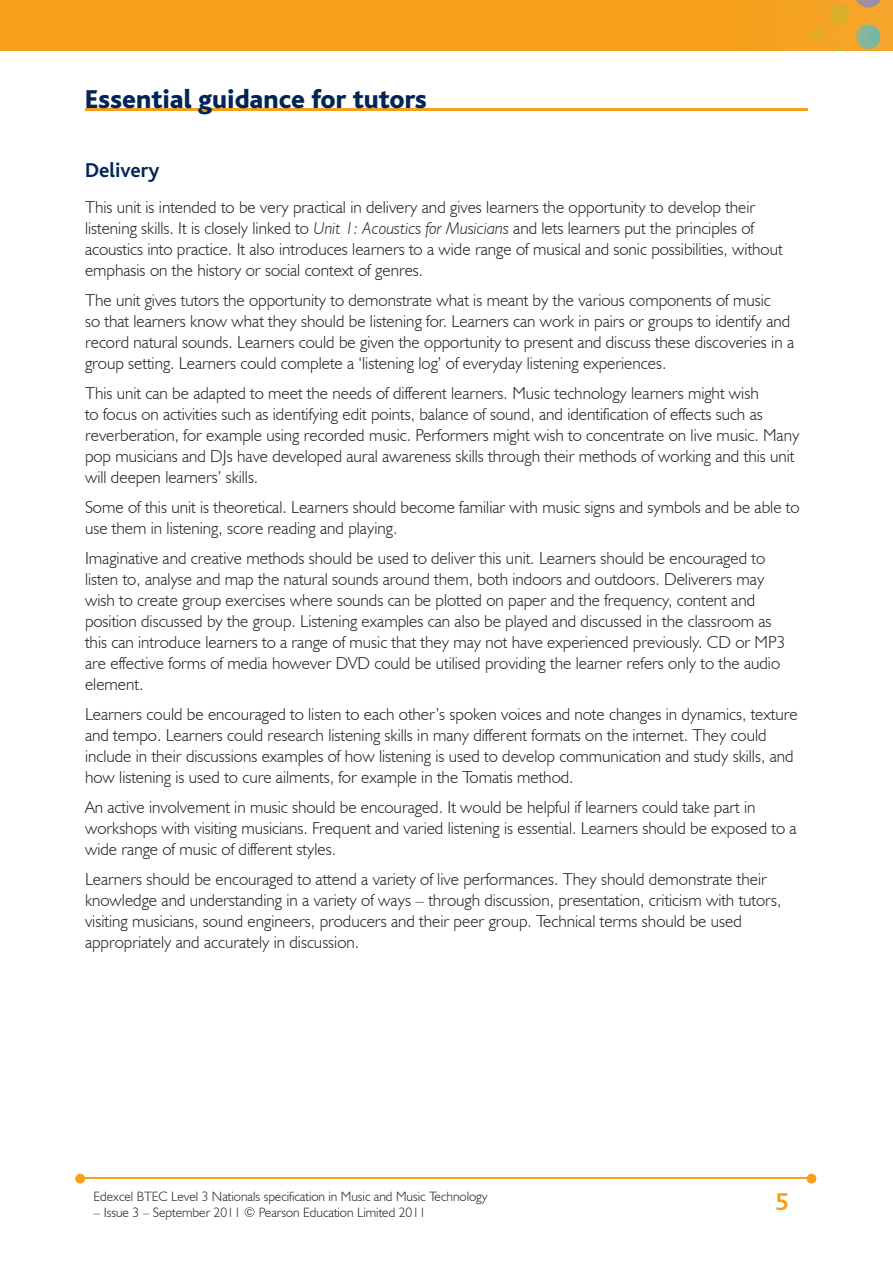
<style>
.page{position:relative;width:893px;height:1263px;background:#fff}
.page>*{position:absolute;margin:0;border:0;box-sizing:border-box;transform-origin:0 0}
.t1{font:800 27px "Bliss";color:#002556}
.t2{font:700 25.5px "Bliss";color:#f6a01b}
.t3{font:700 21px "Bliss";color:#002556}
.t4{font:300 17.25px/21px "Humanist 521 BT";color:#231f20}
.t5{font:300 13.5px "Humanist 521 BT";color:#231f20}
.s1{font-style:italic}
</style>
<div class="page">
<img style="left:0;top:0;width:893px;height:51px">
<hr style="left:82px;top:1178px;width:728px;height:1px;background:#f6a01b">
<svg style="left:807px;top:1174px;width:9px;height:9px"></svg>
<svg style="left:75px;top:1174px;width:10px;height:9px"></svg>
<hr style="left:85px;top:108px;width:723px;height:2px;background:#f6a01b">
<h1 class="t1" style="left:85px;top:85px;width:343px">Essential guidance for tutors</h1>
<p class="t3" style="left:85px;top:159px;width:76px">Delivery</p>
<p class="t4" style="left:85px;top:197px;width:699px">This unit is intended to be very practical in delivery and gives learners the opportunity to develop their listening skills. It is closely linked to <span class="s1">Unit 1: Acoustics for Musicians</span> and lets learners put the principles of acoustics into practice. It also introduces learners to a wide range of musical and sonic possibilities, without emphasis on the history or social context of genres.</p>
<p class="t4" style="left:85px;top:290px;width:711px">The unit gives tutors the opportunity to demonstrate what is meant by the various components of music<br>so that learners know what they should be listening for. Learners can work in pairs or groups to identify and record natural sounds. Learners could be given the opportunity to present and discuss these discoveries in a group setting. Learners could complete a ‘listening log’ of everyday listening experiences.</p>
<p class="t4" style="left:85px;top:383px;width:716px">This unit can be adapted to meet the needs of different learners. Music technology learners might wish<br>to focus on activities such as identifying edit points, balance of sound, and identification of effects such as reverberation, for example using recorded music. Performers might wish to concentrate on live music. Many pop musicians and DJs have developed aural awareness skills through their methods of working and this unit will deepen learners’ skills.</p>
<p class="t4" style="left:85px;top:497px;width:716px">Some of this unit is theoretical. Learners should become familiar with music signs and symbols and be able to use them in listening, score reading and playing.</p>
<p class="t4" style="left:85px;top:548px;width:702px">Imaginative and creative methods should be used to deliver this unit. Learners should be encouraged to listen to, analyse and map the natural sounds around them, both indoors and outdoors. Deliverers may wish to create group exercises where sounds can be plotted on paper and the frequency, content and position discussed by the group. Listening examples can also be played and discussed in the classroom as this can introduce learners to a range of music that they may not have experienced previously. CD or MP3 are effective forms of media however DVD could be utilised providing the learner refers only to the audio element.</p>
<p class="t4" style="left:85px;top:704px;width:714px">Learners could be encouraged to listen to each other’s spoken voices and note changes in dynamics, texture and tempo. Learners could research listening skills in many different formats on the internet. They could include in their discussions examples of how listening is used to develop communication and study skills, and how listening is used to cure ailments, for example in the Tomatis method.</p>
<p class="t4" style="left:85px;top:797px;width:713px">An active involvement in music should be encouraged. It would be helpful if learners could take part in workshops with visiting musicians. Frequent and varied listening is essential. Learners should be exposed to a wide range of music of different styles.</p>
<p class="t4" style="left:85px;top:869px;width:698px">Learners should be encouraged to attend a variety of live performances. They should demonstrate their knowledge and understanding in a variety of ways – through discussion, presentation, criticism with tutors, visiting musicians, sound engineers, producers and their peer group. Technical terms should be used appropriately and accurately in discussion.</p>
<p class="t5" style="left:94px;top:1188px;width:396px">Edexcel BTEC Level 3 Nationals specification in Music and Music Technology</p>
<p class="t5" style="left:94px;top:1204px;width:334px">– Issue 3 – September 2011 © Pearson Education Limited 2011</p>
<h2 class="t2" style="left:775px;top:1188px;width:15px">5</h2>
</div>
